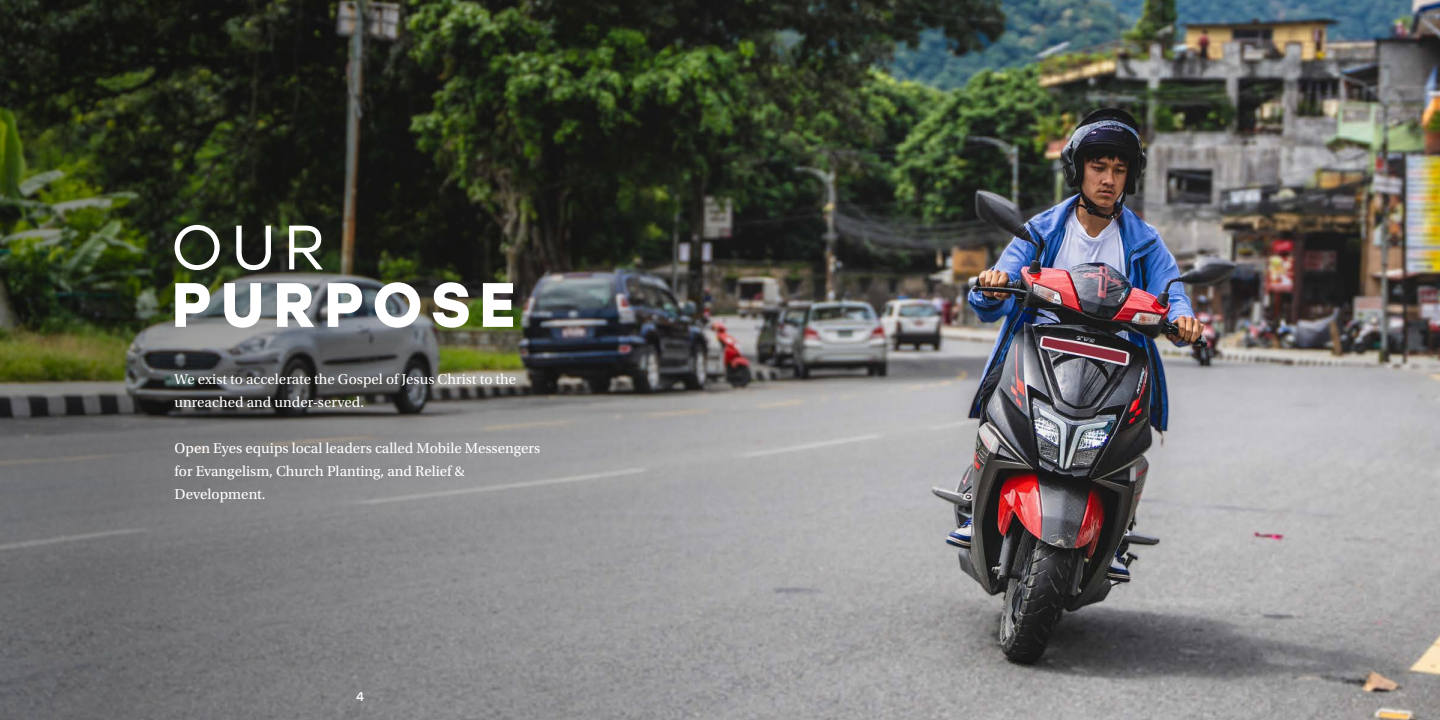
<style>
.page{position:relative;width:1440px;height:720px;background:#fff}
.page>*{position:absolute;margin:0;border:0;box-sizing:border-box;transform-origin:0 0}
.t1{font:700 62.5px "Stolzl";letter-spacing:.12em;color:#fff}
.t2{font:62.5px "Stolzl";color:#fff}
.t3{font:15px/23px "Utopia Std";color:#fff}
.t4{font:12.5px "Stolzl";color:#fff}
</style>
<div class="page">
<img style="left:0;top:0;width:1440px;height:720px">
<h1 class="t2" style="left:171px;top:204px;width:156px">OUR</h1>
<h1 class="t1" style="left:171px;top:260px;width:346px">PURPOSE</h1>
<p class="t3" style="left:175px;top:368px;width:343px">We exist to accelerate the Gospel of Jesus Christ to the unreached and under-served.</p>
<p class="t3" style="left:175px;top:437px;width:367px">Open Eyes equips local leaders called Mobile Messengers for Evangelism, Church Planting, and Relief &amp;<br>Development.</p>
<p class="t4" style="left:356px;top:688px;width:9px">4</p>
</div>
